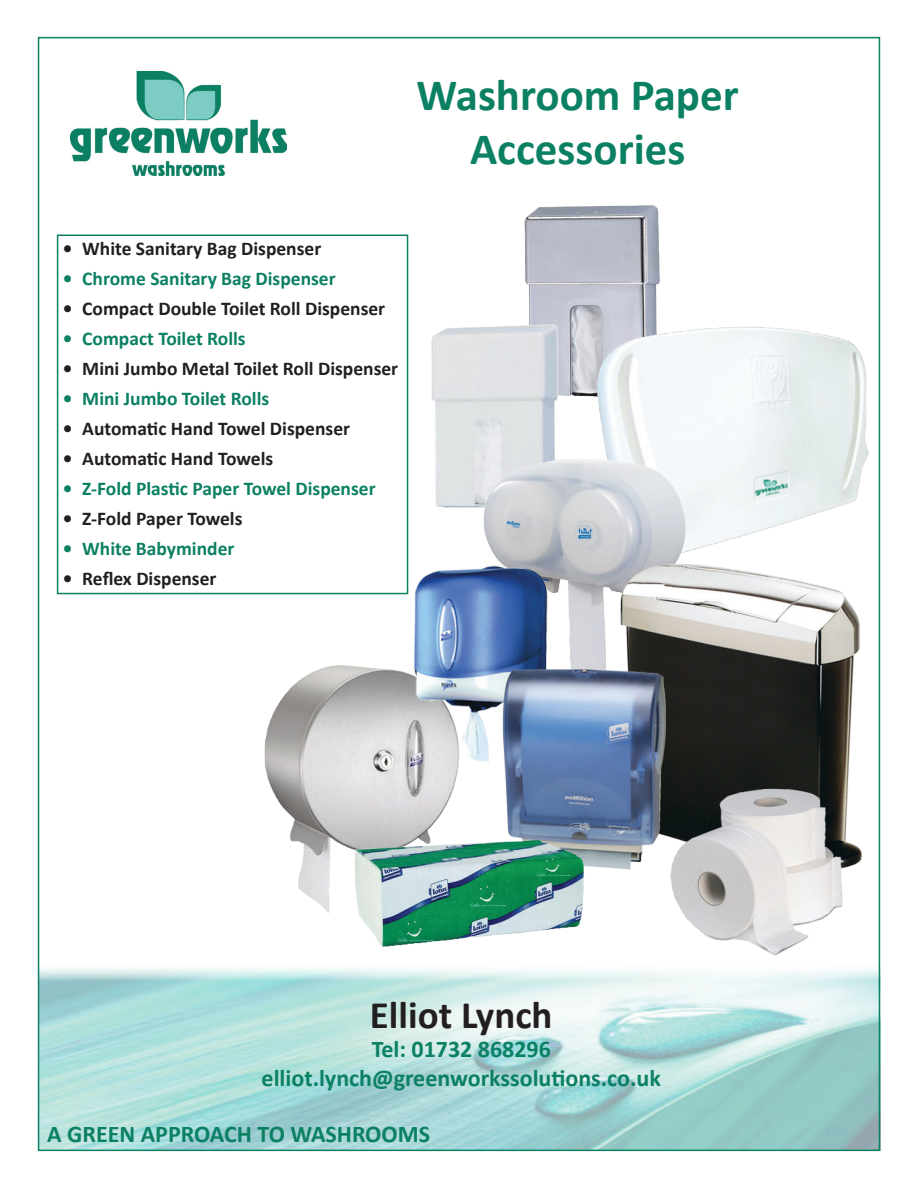
<style>
.page{position:relative;width:918px;height:1188px;background:#fff}
.page>*{position:absolute;margin:0;border:0;box-sizing:border-box;transform-origin:0 0}
.t1{font:700 45px/54px "Calibri";color:#0b8063;text-align:center}
.t2{font:700 39px "Calibri";color:#231f20}
.t3{font:700 24px/28.8px "Calibri";color:#0b8063;text-align:center}
.t4{font:700 19.5px "Calibri";color:#231f20}
.t5{font:700 19.5px "Calibri";color:#0b8063}
</style>
<div class="page">
<img style="left:41px;top:968px;width:836px;height:180px">
<img style="left:70px;top:71px;width:216px;height:104px">
<div style="left:57px;top:235px;width:351px;height:359px;border:2px solid #0b8063"></div>
<img style="left:524px;top:205px;width:136px;height:102px">
<img style="left:431px;top:307px;width:147px;height:201px">
<img style="left:578px;top:290px;width:303px;height:309px">
<img style="left:477px;top:455px;width:216px;height:101px">
<img style="left:254px;top:556px;width:615px;height:399px">
<h1 class="t1" style="left:417px;top:68px;width:324px">Washroom Paper<br>Accessories</h1>
<p class="t4" style="left:63px;top:236px;width:260px">• White Sanitary Bag Dispenser</p>
<p class="t5" style="left:63px;top:266px;width:274px">• Chrome Sanitary Bag Dispenser</p>
<p class="t4" style="left:63px;top:296px;width:324px">• Compact Double Toilet Roll Dispenser</p>
<p class="t5" style="left:63px;top:326px;width:184px">• Compact Toilet Rolls</p>
<p class="t4" style="left:63px;top:356px;width:337px">• Mini Jumbo Metal Toilet Roll Dispenser</p>
<p class="t5" style="left:63px;top:386px;width:208px">• Mini Jumbo Toilet Rolls</p>
<p class="t4" style="left:63px;top:416px;width:289px">• Automatic Hand Towel Dispenser</p>
<p class="t4" style="left:63px;top:446px;width:212px">• Automatic Hand Towels</p>
<p class="t5" style="left:63px;top:476px;width:314px">• Z-Fold Plastic Paper Towel Dispenser</p>
<p class="t4" style="left:63px;top:506px;width:181px">• Z-Fold Paper Towels</p>
<p class="t5" style="left:63px;top:536px;width:173px">• White Babyminder</p>
<p class="t4" style="left:63px;top:566px;width:155px">• Reflex Dispenser</p>
<h2 class="t2" style="left:370px;top:990px;width:184px">Elliot Lynch</h2>
<p class="t3" style="left:262px;top:1035px;width:401px">Tel: 01732 868296 elliot.lynch@greenworkssolutions.co.uk</p>
<p class="t3" style="left:47px;top:1120px;width:384px">A GREEN APPROACH TO WASHROOMS</p>
</div>
